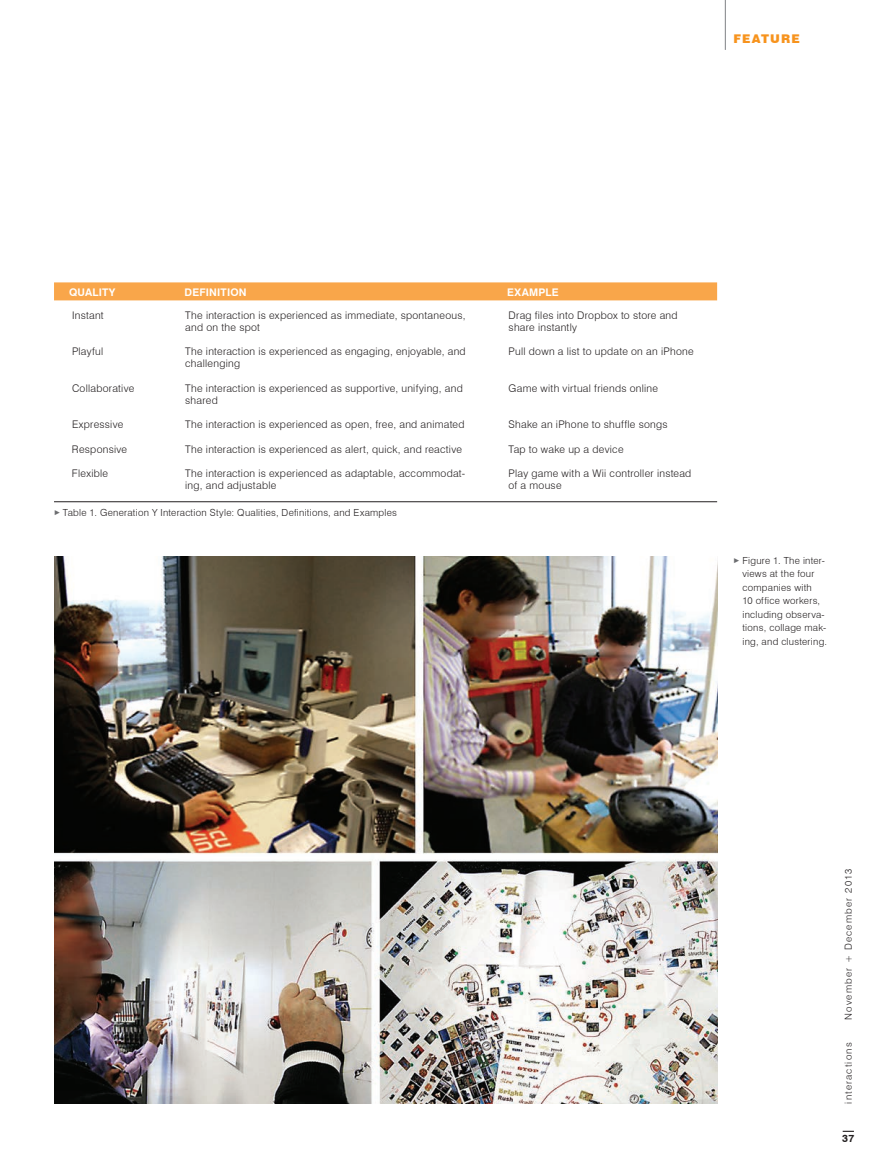
<style>
.page{position:relative;width:878px;height:1175px;background:#fff}
.page>*{position:absolute;margin:0;border:0;box-sizing:border-box;transform-origin:0 0}
.t1{font:900 12px "Swiss 721 BT";letter-spacing:.095em;color:#f7931d}
.t2{font:300 10.5px/12px "Swiss 721 BT";letter-spacing:.025em;color:#231f20}
.t3{font:700 10.5px "Swiss 721 BT";letter-spacing:.02em;color:#fff}
.t4{font:700 10.5px "Swiss 721 BT";color:#231f20}
.t5{font:300 9.75px/13.5px "Swiss 721 BT";letter-spacing:.03em;color:#231f20}
.t6{font:300 9.75px "Swiss 721 BT";letter-spacing:.125em;color:#231f20}
.t7{font:300 9.75px "Swiss 721 BT";letter-spacing:.12em;color:#231f20}
</style>
<div class="page">
<div style="left:54px;top:282px;width:663px;height:18px;background:#f9a64a"></div>
<hr style="left:54px;top:501px;width:663px;height:1px;background:#231f20">
<img style="left:54px;top:556px;width:663px;height:547px">
<hr style="left:725px;top:0;width:1px;height:50px;background:#808285">
<p class="t1" style="left:733px;top:31px;width:68px">FEATURE</p>
<p class="t3" style="left:69px;top:286px;width:48px">QUALITY</p>
<p class="t3" style="left:184px;top:286px;width:64px">DEFINITION</p>
<p class="t3" style="left:507px;top:286px;width:53px">EXAMPLE</p>
<p class="t2" style="left:72px;top:309px;width:33px">Instant</p>
<p class="t2" style="left:185px;top:309px;width:282px">The interaction is experienced as immediate, spontaneous, and on the spot</p>
<p class="t2" style="left:508px;top:309px;width:170px">Drag files into Dropbox to store and share instantly</p>
<p class="t2" style="left:72px;top:345px;width:33px">Playful</p>
<p class="t2" style="left:185px;top:345px;width:282px">The interaction is experienced as engaging, enjoyable, and challenging</p>
<p class="t2" style="left:508px;top:345px;width:186px">Pull down a list to update on an iPhone</p>
<p class="t2" style="left:72px;top:382px;width:64px">Collaborative</p>
<p class="t2" style="left:185px;top:382px;width:279px">The interaction is experienced as supportive, unifying, and shared</p>
<p class="t2" style="left:508px;top:382px;width:151px">Game with virtual friends online</p>
<p class="t2" style="left:72px;top:418px;width:53px">Expressive</p>
<p class="t2" style="left:185px;top:418px;width:281px">The interaction is experienced as open, free, and animated</p>
<p class="t2" style="left:508px;top:418px;width:160px">Shake an iPhone to shuffle songs</p>
<p class="t2" style="left:72px;top:443px;width:57px">Responsive</p>
<p class="t2" style="left:185px;top:443px;width:278px">The interaction is experienced as alert, quick, and reactive</p>
<p class="t2" style="left:508px;top:443px;width:116px">Tap to wake up a device</p>
<p class="t2" style="left:72px;top:467px;width:38px">Flexible</p>
<p class="t2" style="left:185px;top:467px;width:282px">The interaction is experienced as adaptable, accommodat&shy;ing, and adjustable</p>
<p class="t2" style="left:508px;top:467px;width:184px">Play game with a Wii controller instead of a mouse</p>
<p class="t5" style="left:63px;top:505px;width:335px">Table 1. Generation Y Interaction Style: Qualities, Definitions, and Examples</p>
<p class="t5" style="left:742px;top:553px;width:86px">Figure 1. The inter&shy;views at the four companies with<br>10 office workers, including observa&shy;tions, collage mak&shy;ing, and clustering.</p>
<p class="t6" style="left:842px;top:1020px;width:152px;rotate:-90deg">November + December 2013</p>
<p class="t7" style="left:842px;top:1103px;width:62px;rotate:-90deg">interactions</p>
<p class="t4" style="left:842px;top:1131px;width:14px">37</p>
</div>
